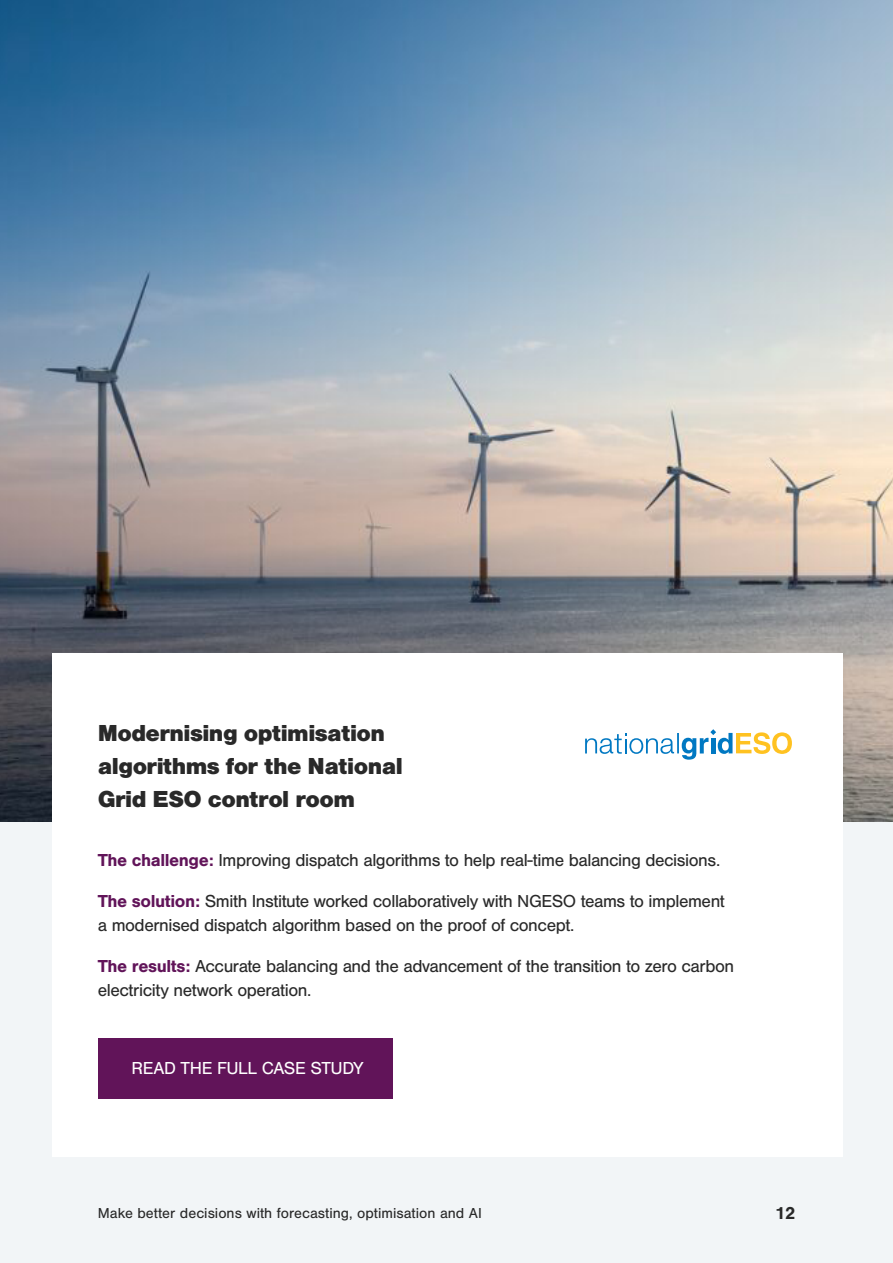
<style>
.page{position:relative;width:893px;height:1263px;background:#f2f5f7}
.page>*{position:absolute;margin:0;border:0;box-sizing:border-box;transform-origin:0 0}
.t1{font:900 24px/33px "Nimbus San";letter-spacing:-.025em;color:#292929}
.t2{font:18px/24px "Nimbus San";letter-spacing:-.025em;color:#292929}
.t3{font:18px "Nimbus San";letter-spacing:-.025em;color:#fff}
.t4{font:700 18px "Nimbus San";color:#292929}
.t5{font:15px "Nimbus San";color:#292929}
.s1{font-weight:700;color:#611459}
</style>
<div class="page">
<img style="left:0;top:0;width:893px;height:822px">
<div style="left:52px;top:653px;width:791px;height:504px;background:#fff"></div>
<div style="left:98px;top:1038px;width:295px;height:60px;background:#611459"></div>
<svg style="left:585px;top:733px;width:89px;height:21px"></svg>
<hr style="left:677px;top:733px;width:2px;height:20px;background:#0078c2">
<svg style="left:682px;top:729px;width:110px;height:31px"></svg>
<h1 class="t1" style="left:98px;top:716px;width:306px">Modernising optimisation algorithms for the National<br>Grid ESO control room</h1>
<p class="t2" style="left:98px;top:848px;width:624px"><span class="s1">The challenge:</span> Improving dispatch algorithms to help real-time balancing decisions.</p>
<p class="t2" style="left:98px;top:889px;width:628px"><span class="s1">The solution:</span> Smith Institute worked collaboratively with NGESO teams to implement a modernised dispatch algorithm based on the proof of concept.</p>
<p class="t2" style="left:98px;top:954px;width:638px"><span class="s1">The results:</span> Accurate balancing and the advancement of the transition to zero carbon electricity network operation.</p>
<p class="t3" style="left:132px;top:1058px;width:234px">READ THE FULL CASE STUDY</p>
<p class="t5" style="left:98px;top:1205px;width:386px">Make better decisions with forecasting, optimisation and AI</p>
<p class="t4" style="left:775px;top:1203px;width:22px">12</p>
</div>
